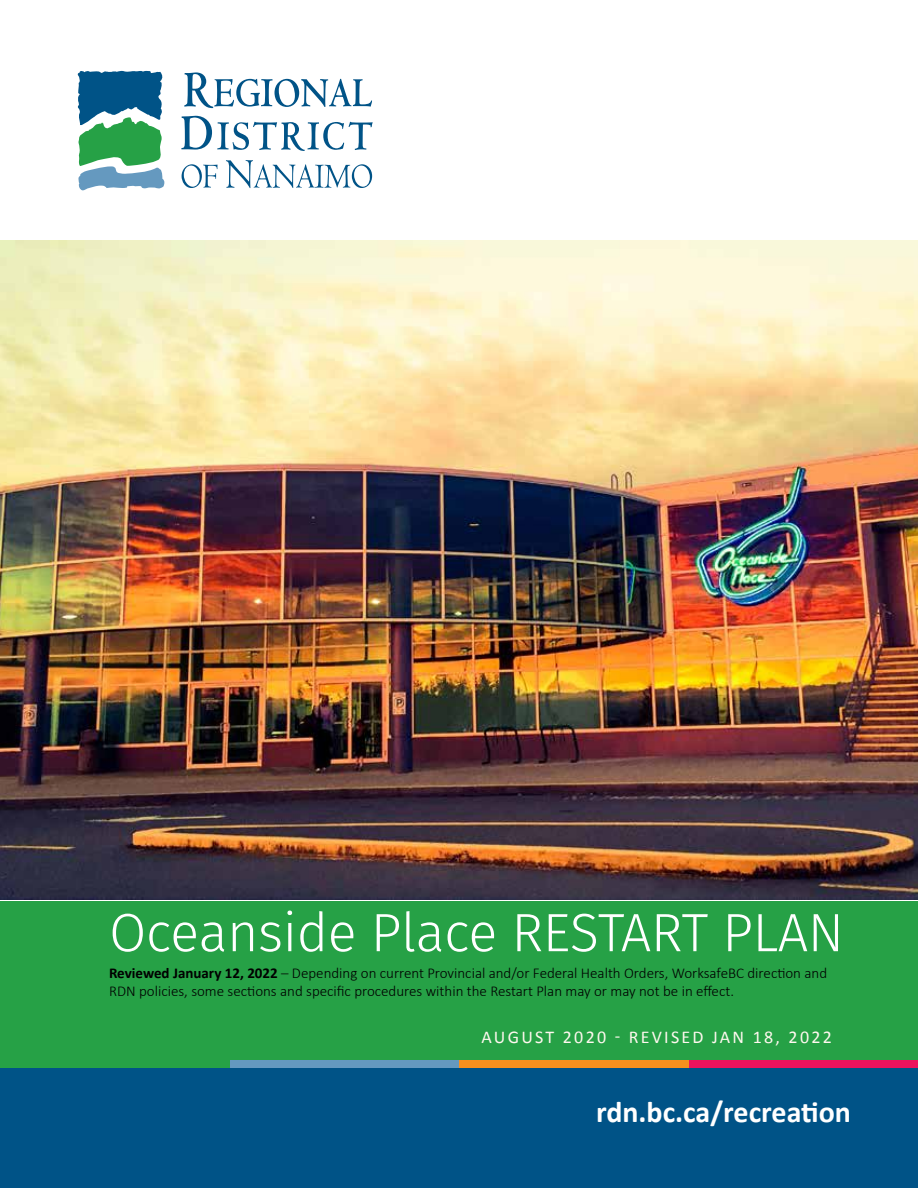
<style>
.page{position:relative;width:918px;height:1188px;background:#fff}
.page>*{position:absolute;margin:0;border:0;box-sizing:border-box;transform-origin:0 0}
.t1{font:300 54px "Fira Sans";letter-spacing:-.01em;color:#fff}
.t2{font:700 30px "Calibri";color:#fff}
.t3{font:18px "Calibri";letter-spacing:.125em;color:#fff8ef}
.t4{font:300 15px/18px "Calibri";color:#000}
.s1{font-weight:700}
</style>
<div class="page">
<div style="left:0;top:1065px;width:918px;height:123px;background:#005387"></div>
<img style="left:0;top:241px;width:918px;height:659px">
<svg style="left:78px;top:70px;width:87px;height:120px"></svg>
<svg style="left:184px;top:72px;width:188px;height:36px"></svg>
<svg style="left:181px;top:116px;width:191px;height:35px"></svg>
<svg style="left:182px;top:164px;width:36px;height:24px"></svg>
<svg style="left:226px;top:160px;width:146px;height:28px"></svg>
<div style="left:0;top:901px;width:918px;height:160px;background:#26a146"></div>
<div style="left:0;top:1061px;width:230px;height:7px;background:#26a146"></div>
<div style="left:230px;top:1061px;width:230px;height:7px;background:#6599bf"></div>
<div style="left:688px;top:1061px;width:230px;height:7px;background:#ed135d"></div>
<div style="left:459px;top:1061px;width:230px;height:7px;background:#f7901e"></div>
<h1 class="t1" style="left:109px;top:894px;width:736px">Oceanside Place RESTART PLAN</h1>
<p class="t4" style="left:109px;top:963px;width:720px"><span class="s1">Reviewed January 12, 2022</span> – Depending on current Provincial and/or Federal Health Orders, WorksafeBC direction and<br>RDN policies, some sections and specific procedures within the Restart Plan may or may not be in effect.</p>
<p class="t3" style="left:482px;top:1026px;width:352px">AUGUST 2020 - REVISED JAN 18, 2022</p>
<h2 class="t2" style="left:596px;top:1093px;width:256px">rdn.bc.ca/recreation</h2>
</div>
